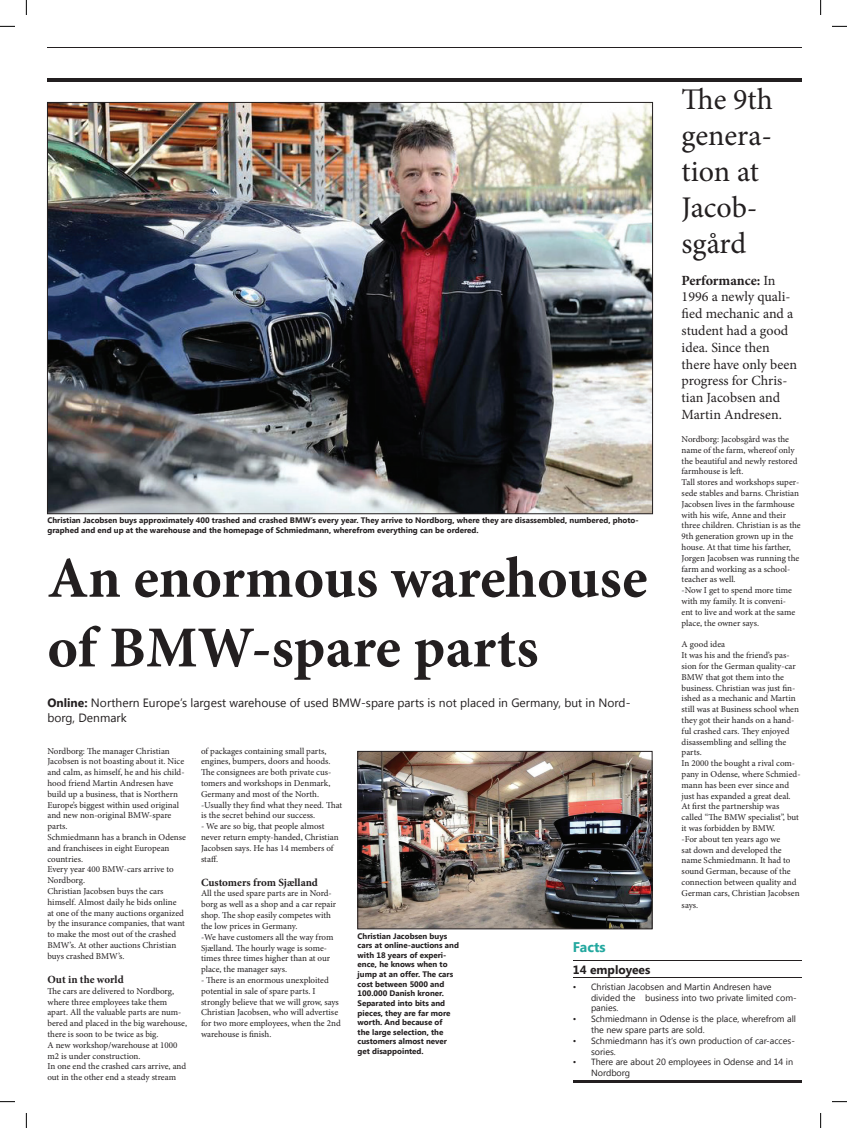
<style>
.page{position:relative;width:847px;height:1128px;background:#fff}
.page>*{position:absolute;margin:0;border:0;box-sizing:border-box;transform-origin:0 0}
.t1{font:700 58px/69.6px "Minion Pro";color:#231f20}
.t2{font:30px/36px "Minion Pro";color:#231f20}
.t3{font:14px/16.8px "Minion Pro";color:#231f20}
.t4{font:700 14px "Segoe UI";color:#23a89f}
.t5{font:12px/14.4px "Segoe UI";color:#231f20}
.t6{font:700 12px "Segoe UI";color:#231f20}
.t7{font:700 11px "Minion Pro";color:#231f20}
.t8{font:9px/10.8px "Minion Pro";letter-spacing:-.005em;color:#231f20}
.t9{font:9px/10.8px "Segoe UI";color:#231f20}
.t10{font:700 8px/9.6px "Segoe UI";color:#231f20}
.s1{font-weight:700}
</style>
<div class="page">
<img style="left:49px;top:104px;width:601px;height:407px">
<img style="left:359px;top:753px;width:291px;height:173px">
<div style="left:357px;top:751px;width:295px;height:177px;border:1px solid #231f20"></div>
<hr style="left:47px;top:47px;width:754px;height:1px;background:#231f20">
<hr style="left:47px;top:78px;width:754px;height:4px;background:#231f20">
<hr style="left:573px;top:959px;width:228px;height:1px;background:#231f20">
<hr style="left:573px;top:976px;width:228px;height:1px;background:#231f20">
<hr style="left:573px;top:1080px;width:228px;height:2px;background:#231f20">
<svg style="left:0;top:26px;width:15px;height:1px"></svg>
<svg style="left:832px;top:26px;width:14px;height:1px"></svg>
<svg style="left:0;top:1101px;width:15px;height:1px"></svg>
<svg style="left:832px;top:1101px;width:14px;height:1px"></svg>
<svg style="left:26px;top:0;width:1px;height:15px"></svg>
<svg style="left:26px;top:1113px;width:1px;height:14px"></svg>
<svg style="left:820px;top:0;width:1px;height:15px"></svg>
<svg style="left:820px;top:1113px;width:1px;height:14px"></svg>
<h2 class="t2" style="left:681px;top:82px;width:93px">The 9th genera&shy;tion at<br>Jacob&shy;sgård</h2>
<h3 class="t3" style="left:681px;top:271px;width:117px"><span class="s1">Performance:</span> In<br>1996 a newly quali&shy;fied mechanic and a student had a good idea. Since then there have only been progress for Chris&shy;tian Jacobsen and<br>Martin Andresen.</h3>
<p class="t8" style="left:681px;top:433px;width:121px">Nordborg: Jacobsgård was the name of the farm, whereof only the beautiful and newly restored farmhouse is left.<br>Tall stores and workshops super&shy;sede stables and barns. Christian<br>Jacobsen lives in the farmhouse with his wife, Anne and their three children. Christian is as the<br>9th generation grown up in the house. At that time his farther,<br>Jorgen Jacobsen was running the farm and working as a school&shy;teacher as well.<br>-Now I get to spend more time with my family. It is conveni-<br>ent to live and work at the same place, the owner says.</p>
<p class="t8" style="left:681px;top:638px;width:120px">A good idea<br>It was his and the friend’s pas&shy;sion for the German quality-car<br>BMW that got them into the business. Christian was just fin&shy;ished as a mechanic and Martin still was at Business school when they got their hands on a hand&shy;ful crashed cars. They enjoyed disassembling and selling the parts.<br>In 2000 the bought a rival com&shy;pany in Odense, where Schmied&shy;mann has been ever since and just has expanded a great deal.<br>At first the partnership was called “The BMW specialist”, but it was forbidden by BMW.<br>-For about ten years ago we<br>sat down and developed the name Schmiedmann. It had to sound German, because of the connection between quality and<br>German cars, Christian Jacobsen</p>
<p class="t8" style="left:681px;top:899px;width:18px">says.</p>
<p class="t10" style="left:47px;top:514px;width:592px">Christian Jacobsen buys approximately 400 trashed and crashed BMW’s every year. They arrive to Nordborg, where they are disassembled, numbered, photo&shy;graphed and end up at the warehouse and the homepage of Schmiedmann, wherefrom everything can be ordered.</p>
<h1 class="t1" style="left:47px;top:542px;width:601px">An enormous warehouse of BMW-spare parts</h1>
<h3 class="t5" style="left:47px;top:695px;width:584px"><span class="s1">Online:</span> Northern Europe’s largest warehouse of used BMW-spare parts is not placed in Germany, but in Nord&shy;borg, Denmark</h3>
<p class="t8" style="left:47px;top:745px;width:140px">Nordborg: The manager Christian<br>Jacobsen is not boasting about it. Nice and calm, as himself, he and his child&shy;hood friend Martin Andresen have build up a business, that is Northern<br>Europe’s biggest within used original and new non-original BMW-spare parts.<br>Schmiedmann has a branch in Odense and franchisees in eight European countries.<br>Every year 400 BMW-cars arrive to<br>Nordborg.<br>Christian Jacobsen buys the cars himself. Almost daily he bids online<br>at one of the many auctions organized by the insurance companies, that want to make the most out of the crashed<br>BMW’s. At other auctions Christian buys crashed BMW’s.</p>
<p class="t7" style="left:47px;top:971px;width:78px">Out in the world</p>
<p class="t8" style="left:47px;top:985px;width:141px">The cars are delivered to Nordborg, where three employees take them apart. All the valuable parts are num&shy;bered and placed in the big warehouse, there is soon to be twice as big.<br>A new workshop/warehouse at 1000 m2 is under construction.<br>In one end the crashed cars arrive, and out in the other end a steady stream</p>
<p class="t8" style="left:201px;top:745px;width:143px">of packages containing small parts, engines, bumpers, doors and hoods.<br>The consignees are both private cus&shy;tomers and workshops in Denmark, Germany and most of the North. -Usually they find what they need. That is the secret behind our success.</p>
<p class="t8" style="left:201px;top:820px;width:139px">- We are so big, that people almost never return empty-handed, Christian<br>Jacobsen says. He has 14 members of staff.</p>
<p class="t7" style="left:201px;top:874px;width:118px">Customers from Sjælland</p>
<p class="t8" style="left:201px;top:887px;width:137px">All the used spare parts are in Nord&shy;borg as well as a shop and a car repair shop. The shop easily competes with the low prices in Germany.<br>-We have customers all the way from<br>Sjælland. The hourly wage is some&shy;times three times higher than at our place, the manager says.</p>
<p class="t8" style="left:201px;top:974px;width:141px">- There is an enormous unexploited potential in sale of spare parts. I strongly believe that we will grow, says Christian Jacobsen, who will advertise for two more employees, when the 2nd warehouse is finish.</p>
<p class="t10" style="left:357px;top:930px;width:103px">Christian Jacobsen buys cars at online-auctions and with 18 years of experi&shy;ence, he knows when to jump at an offer. The cars cost between 5000 and<br>100.000 Danish kroner.<br>Separated into bits and pieces, they are far more worth. And because of<br>the large selection, the customers almost never get disappointed.</p>
<h3 class="t4" style="left:573px;top:936px;width:34px">Facts</h3>
<h3 class="t6" style="left:573px;top:960px;width:79px">14 employees</h3>
<p class="t9" style="left:591px;top:980px;width:207px;text-indent:-18px">• Christian Jacobsen and Martin Andresen have divided the business into two private limited com&shy;panies.</p>
<p class="t9" style="left:591px;top:1012px;width:206px;text-indent:-18px">• Schmiedmann in Odense is the place, wherefrom all the new spare parts are sold.</p>
<p class="t9" style="left:591px;top:1034px;width:205px;text-indent:-18px">• Schmiedmann has it’s own production of car-acces&shy;sories.</p>
<p class="t9" style="left:591px;top:1055px;width:204px;text-indent:-18px">• There are about 20 employees in Odense and 14 in<br>Nordborg</p>
</div>
